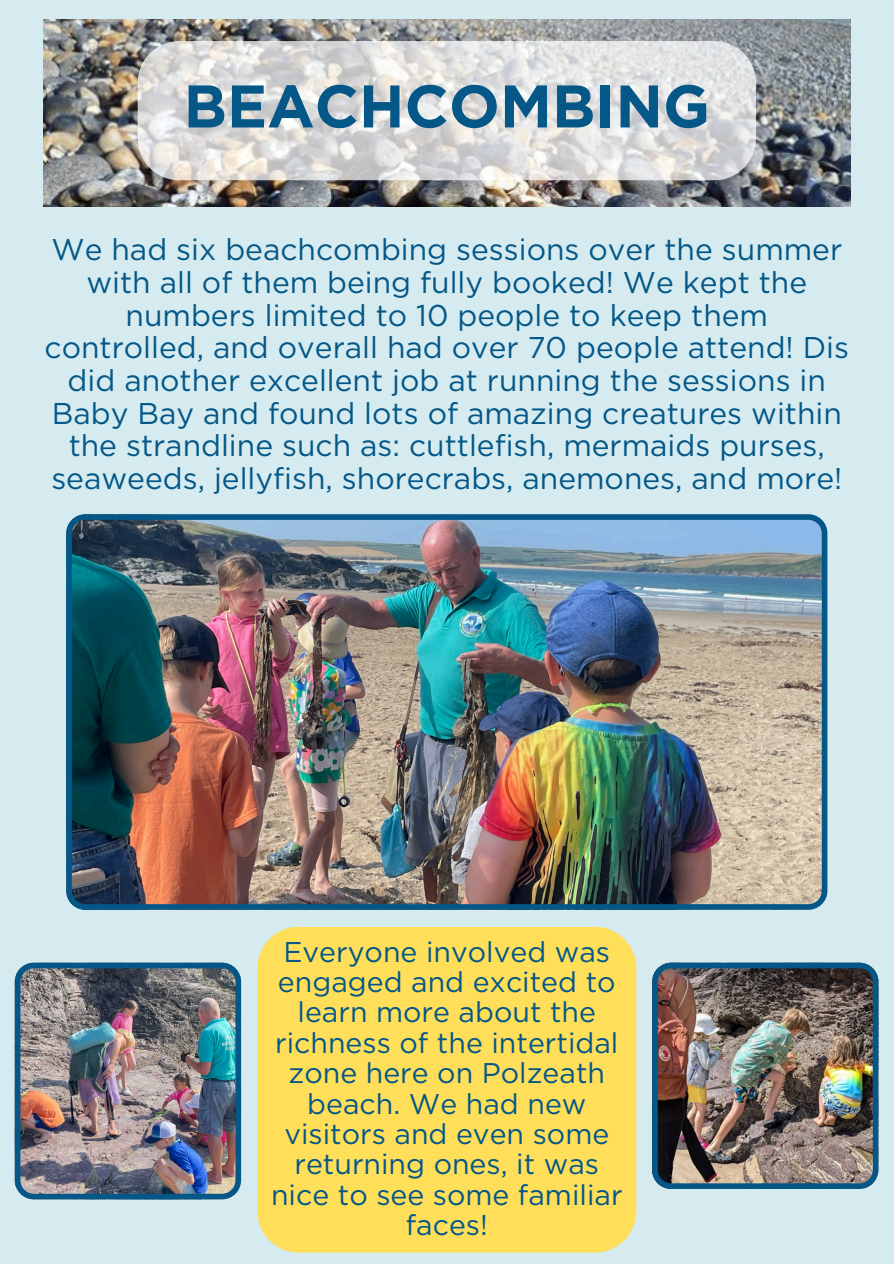
<style>
.page{position:relative;width:894px;height:1264px;background:#fff}
.page>*{position:absolute;margin:0;border:0;box-sizing:border-box;transform-origin:0 0}
.t1{font:700 60px "Gotham";color:#045787}
.t2{font:30px/32.7px "Gotham";color:#045787;text-align:center}
.t3{font:28.5px/30.3px "Gotham";color:#045787;text-align:center}
</style>
<div class="page">
<div style="left:0;top:0;width:893px;height:1263px;background:#d5ebf0"></div>
<img style="left:43px;top:19px;width:807px;height:187px">
<svg style="left:138px;top:41px;width:617px;height:139px;background:#dcdcdb"></svg>
<img style="left:66px;top:514px;width:761px;height:395px">
<img style="left:15px;top:962px;width:226px;height:236px">
<img style="left:652px;top:962px;width:226px;height:226px">
<div style="left:257px;top:927px;width:379px;height:325px;background:#ffde59"></div>
<p class="t1" style="left:183px;top:70px;width:528px">BEACHCOMBING</p>
<p class="t2" style="left:45px;top:233px;width:805px">We had six beachcombing sessions over the summer with all of them being fully booked! We kept the numbers limited to 10 people to keep them controlled, and overall had over 70 people attend! Dis did another excellent job at running the sessions in Baby Bay and found lots of amazing creatures within the strandline such as: cuttlefish, mermaids purses, seaweeds, jellyfish, shorecrabs, anemones, and more!</p>
<p class="t3" style="left:271px;top:936px;width:353px">Everyone involved was engaged and excited to learn more about the richness of the intertidal zone here on Polzeath beach. We had new visitors and even some returning ones, it was nice to see some familiar faces!</p>
</div>
